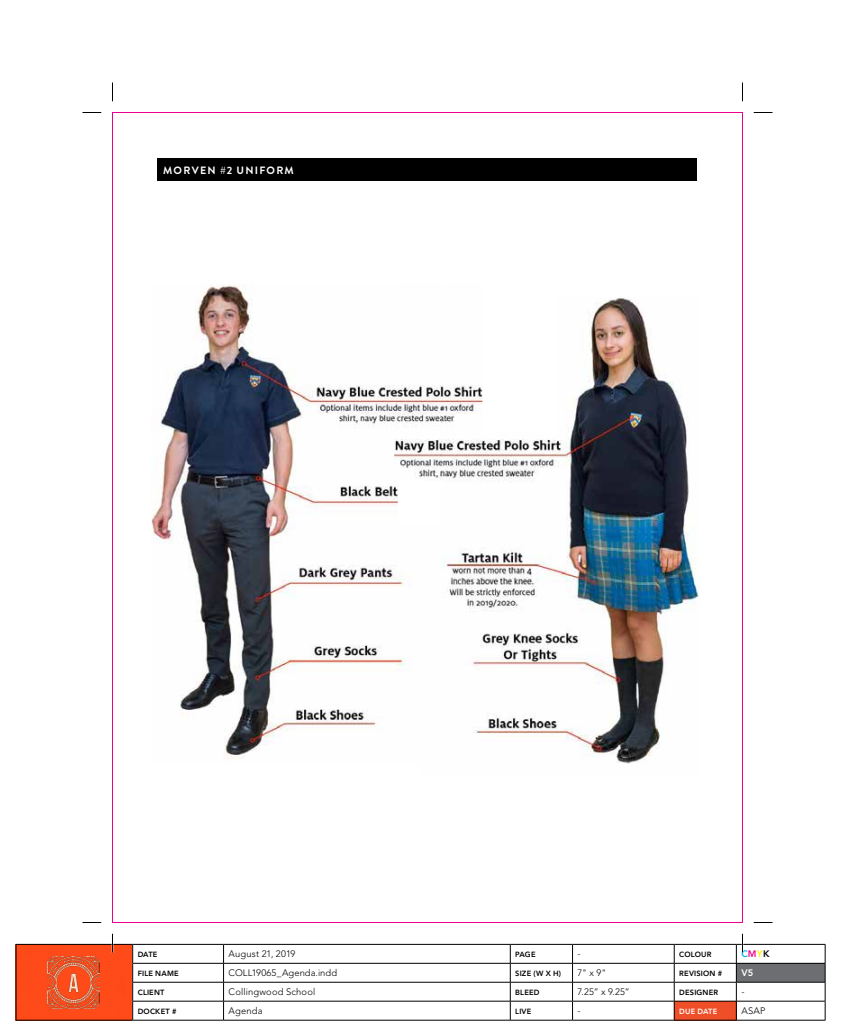
<style>
.page{position:relative;width:855px;height:1035px;background:#fff}
.page>*{position:absolute;margin:0;border:0;box-sizing:border-box;transform-origin:0 0}
.t1{font:700 10.62px "Brandon Grotesque";letter-spacing:.115em;color:#fff}
.t2{font:300 9.38px "Avenir LT Pro";letter-spacing:.015em;color:#000}
.t3{font:800 9.38px "Avenir LT Pro";color:#00aeef}
.t4{font:800 9.38px "Avenir LT Pro";color:#fff}
.t5{font:800 7.5px "Avenir LT Pro";letter-spacing:.025em;color:#000}
.t6{font:800 7.5px "Avenir LT Pro";letter-spacing:.02em;color:#fff}
.s1{color:#ec008c}
.s2{color:#fff200}
.s3{color:#000}
</style>
<div class="page">
<div style="left:15px;top:944px;width:117px;height:76px;background:#fe4b18"></div>
<img style="left:48px;top:956px;width:52px;height:53px">
<div style="left:736px;top:963px;width:89px;height:19px;background:#6d6e71"></div>
<div style="left:674px;top:1001px;width:62px;height:19px;background:#ee4f28"></div>
<hr style="left:16px;top:944px;width:117px;height:1px;background:#000">
<hr style="left:133px;top:944px;width:91px;height:1px;background:#000">
<hr style="left:224px;top:944px;width:286px;height:1px;background:#000">
<hr style="left:510px;top:944px;width:63px;height:1px;background:#000">
<hr style="left:573px;top:944px;width:101px;height:1px;background:#000">
<hr style="left:674px;top:944px;width:62px;height:1px;background:#000">
<hr style="left:736px;top:944px;width:89px;height:1px;background:#000">
<hr style="left:132px;top:963px;width:92px;height:1px;background:#000">
<hr style="left:224px;top:963px;width:286px;height:1px;background:#000">
<hr style="left:510px;top:963px;width:63px;height:1px;background:#000">
<hr style="left:573px;top:963px;width:101px;height:1px;background:#000">
<hr style="left:674px;top:963px;width:62px;height:1px;background:#000">
<hr style="left:736px;top:963px;width:89px;height:1px;background:#000">
<hr style="left:132px;top:982px;width:92px;height:1px;background:#000">
<hr style="left:224px;top:982px;width:286px;height:1px;background:#000">
<hr style="left:510px;top:982px;width:63px;height:1px;background:#000">
<hr style="left:573px;top:982px;width:101px;height:1px;background:#000">
<hr style="left:674px;top:982px;width:62px;height:1px;background:#000">
<hr style="left:736px;top:982px;width:89px;height:1px;background:#000">
<svg style="left:16px;top:945px;width:1px;height:75px"></svg>
<hr style="left:132px;top:1001px;width:92px;height:1px;background:#000">
<svg style="left:132px;top:945px;width:1px;height:75px"></svg>
<hr style="left:224px;top:1001px;width:286px;height:1px;background:#000">
<svg style="left:223px;top:945px;width:1px;height:75px"></svg>
<hr style="left:510px;top:1001px;width:63px;height:1px;background:#000">
<svg style="left:510px;top:945px;width:1px;height:75px"></svg>
<hr style="left:573px;top:1001px;width:101px;height:1px;background:#000">
<svg style="left:572px;top:945px;width:1px;height:75px"></svg>
<hr style="left:674px;top:1001px;width:62px;height:1px;background:#000">
<svg style="left:674px;top:945px;width:1px;height:75px"></svg>
<hr style="left:736px;top:1001px;width:89px;height:1px;background:#000">
<svg style="left:825px;top:945px;width:1px;height:75px"></svg>
<hr style="left:16px;top:1020px;width:117px;height:1px;background:#000">
<hr style="left:133px;top:1020px;width:91px;height:1px;background:#000">
<hr style="left:224px;top:1020px;width:286px;height:1px;background:#000">
<hr style="left:510px;top:1020px;width:63px;height:1px;background:#000">
<hr style="left:573px;top:1020px;width:101px;height:1px;background:#000">
<hr style="left:674px;top:1020px;width:62px;height:1px;background:#000">
<hr style="left:736px;top:1020px;width:89px;height:1px;background:#000">
<div style="left:158px;top:158px;width:540px;height:23px;background:#000"></div>
<img style="left:151px;top:285px;width:243px;height:474px">
<img style="left:394px;top:298px;width:305px;height:466px">
<svg style="left:82px;top:112px;width:19px;height:1px"></svg>
<svg style="left:754px;top:112px;width:18px;height:1px"></svg>
<svg style="left:82px;top:922px;width:19px;height:1px"></svg>
<svg style="left:754px;top:922px;width:18px;height:1px"></svg>
<svg style="left:112px;top:82px;width:1px;height:19px"></svg>
<svg style="left:112px;top:934px;width:1px;height:18px"></svg>
<svg style="left:742px;top:82px;width:1px;height:19px"></svg>
<svg style="left:736px;top:934px;width:7px;height:86px"></svg>
<p class="t1" style="left:163px;top:163px;width:132px">MORVEN #2 UNIFORM</p>
<p class="t5" style="left:138px;top:950px;width:21px">DATE</p>
<p class="t2" style="left:229px;top:949px;width:68px">August 21, 2019</p>
<p class="t5" style="left:515px;top:950px;width:22px">PAGE</p>
<p class="t2" style="left:578px;top:949px;width:5px">-</p>
<p class="t5" style="left:679px;top:950px;width:34px">COLOUR</p>
<p class="t3" style="left:741px;top:949px;width:30px">C<span class="s1">M</span><span class="s2">Y</span><span class="s3">K</span></p>
<p class="t5" style="left:138px;top:969px;width:43px">FILE NAME</p>
<p class="t2" style="left:229px;top:968px;width:110px">COLL19065_Agenda.indd</p>
<p class="t5" style="left:515px;top:969px;width:47px">SIZE (W X H)</p>
<p class="t2" style="left:578px;top:968px;width:30px">7" x 9"</p>
<p class="t5" style="left:679px;top:969px;width:45px">REVISION #</p>
<p class="t4" style="left:741px;top:968px;width:13px">V5</p>
<p class="t5" style="left:138px;top:987px;width:28px">CLIENT</p>
<p class="t2" style="left:229px;top:986px;width:88px">Collingwood School</p>
<p class="t5" style="left:515px;top:987px;width:26px">BLEED</p>
<p class="t2" style="left:578px;top:986px;width:54px">7.25” x 9.25”</p>
<p class="t5" style="left:679px;top:987px;width:41px">DESIGNER</p>
<p class="t2" style="left:741px;top:986px;width:5px">-</p>
<p class="t5" style="left:138px;top:1006px;width:40px">DOCKET #</p>
<p class="t2" style="left:229px;top:1005px;width:36px">Agenda</p>
<p class="t5" style="left:515px;top:1006px;width:18px">LIVE</p>
<p class="t2" style="left:578px;top:1005px;width:5px">-</p>
<p class="t6" style="left:679px;top:1006px;width:40px">DUE DATE</p>
<p class="t2" style="left:741px;top:1005px;width:26px">ASAP</p>
</div>
